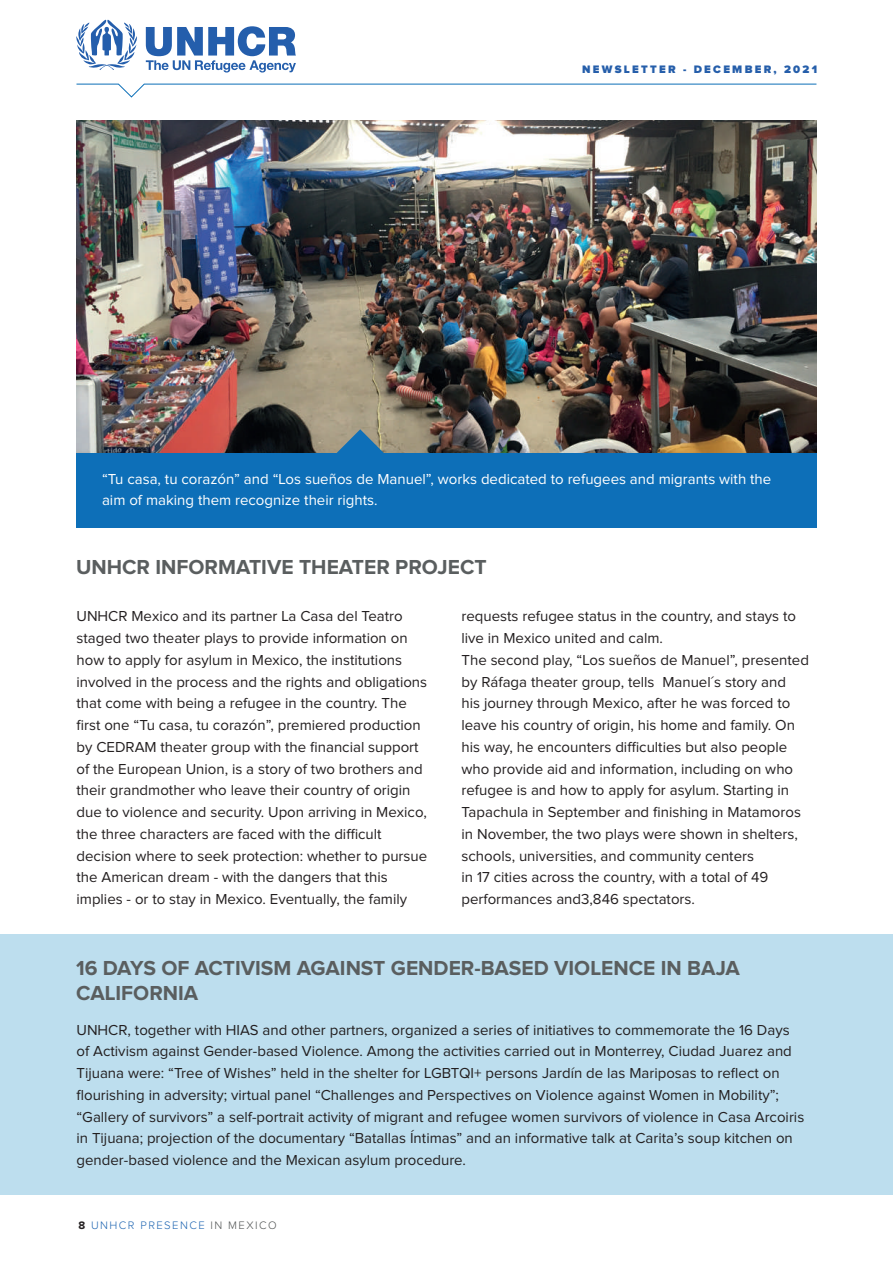
<style>
.page{position:relative;width:893px;height:1263px;background:#fff}
.page>*{position:absolute;margin:0;border:0;box-sizing:border-box;transform-origin:0 0}
.t1{font:700 21px/25.2px "Proxima Nova";color:#5a5e5f}
.t2{font:15px/21.8px "Proxima Nova";color:#231f20}
.t3{font:15px/21.8px "Proxima Nova";color:#fff}
.t4{font:900 11.25px "Proxima Nova";letter-spacing:.2em;color:#255eaa}
.t5{font:300 11.25px "Proxima Nova";letter-spacing:.13em;color:#1d64b1}
.s1{font-weight:700;color:#231f20}
.s2{color:#4f5252}
</style>
<div class="page">
<svg style="left:76px;top:84px;width:741px;height:14px"></svg>
<svg style="left:76px;top:20px;width:61px;height:50px"></svg>
<svg style="left:146px;top:26px;width:150px;height:47px"></svg>
<div style="left:0;top:934px;width:893px;height:261px;background:#bddeee"></div>
<img style="left:76px;top:120px;width:740px;height:334px">
<svg style="left:336px;top:429px;width:49px;height:25px"></svg>
<div style="left:76px;top:454px;width:741px;height:74px;background:#0d6fb8"></div>
<p class="t4" style="left:582px;top:64px;width:236px">NEWSLETTER - DECEMBER, 2021</p>
<p class="t3" style="left:102px;top:468px;width:671px">“Tu casa, tu corazón” and “Los sueños de Manuel”, works dedicated to refugees and migrants with the aim of making them recognize their rights.</p>
<h1 class="t1" style="left:76px;top:555px;width:412px">UNHCR INFORMATIVE THEATER PROJECT</h1>
<p class="t2" style="left:76px;top:606px;width:352px">UNHCR Mexico and its partner La Casa del Teatro staged two theater plays to provide information on how to apply for asylum in Mexico, the institutions involved in the process and the rights and obligations that come with being a refugee in the country. The first one “Tu casa, tu corazón”, premiered production by CEDRAM theater group with the financial support of the European Union, is a story of two brothers and their grandmother who leave their country of origin due to violence and security. Upon arriving in Mexico, the three characters are faced with the difficult decision where to seek protection: whether to pursue the American dream - with the dangers that this implies - or to stay in Mexico. Eventually, the family</p>
<p class="t2" style="left:461px;top:606px;width:349px">requests refugee status in the country, and stays to live in Mexico united and calm.<br>The second play, “Los sueños de Manuel”, presented by Ráfaga theater group, tells Manuel´s story and<br>his journey through Mexico, after he was forced to leave his country of origin, his home and family. On his way, he encounters difficulties but also people who provide aid and information, including on who refugee is and how to apply for asylum. Starting in Tapachula in September and finishing in Matamoros in November, the two plays were shown in shelters, schools, universities, and community centers<br>in 17 cities across the country, with a total of 49 performances and3,846 spectators.</p>
<h1 class="t1" style="left:76px;top:956px;width:665px">16 DAYS OF ACTIVISM AGAINST GENDER-BASED VIOLENCE IN BAJA<br>CALIFORNIA</h1>
<p class="t2" style="left:76px;top:1019px;width:729px">UNHCR, together with HIAS and other partners, organized a series of initiatives to commemorate the 16 Days of Activism against Gender-based Violence. Among the activities carried out in Monterrey, Ciudad Juarez and Tijuana were: “Tree of Wishes” held in the shelter for LGBTQI+ persons Jardín de las Mariposas to reflect on flourishing in adversity; virtual panel “Challenges and Perspectives on Violence against Women in Mobility”; “Gallery of survivors” a self-portrait activity of migrant and refugee women survivors of violence in Casa Arcoiris in Tijuana; projection of the documentary “Batallas Íntimas” and an informative talk at Carita’s soup kitchen on gender-based violence and the Mexican asylum procedure.</p>
<p class="t5" style="left:78px;top:1220px;width:200px"><span class="s1">8</span> UNHCR PRESENCE <span class="s2">IN MEXICO</span></p>
</div>
